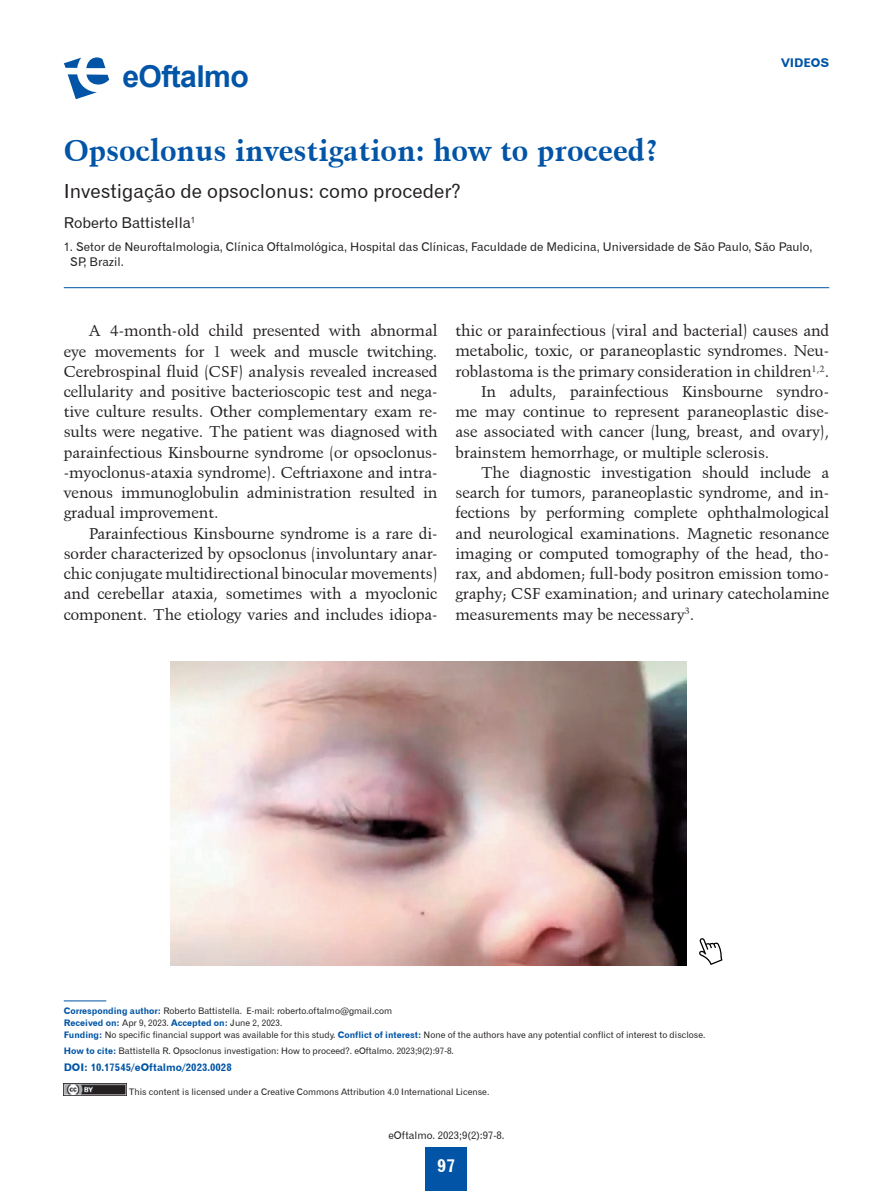
<style>
.page{position:relative;width:893px;height:1191px;background:#fff}
.page>*{position:absolute;margin:0;border:0;box-sizing:border-box;transform-origin:0 0}
.t1{font:700 30.15px "Arial";letter-spacing:-.02em;color:#0154a6}
.t2{font:700 30px "Kuenstler 480 BT";color:#0154a6}
.t3{font:19.5px "Gothic 720 BT Roman B";color:#231f20}
.t4{font:18px "Gothic 720 BT Bold B";color:#fff}
.t5{font:15.75px/20.2px "Kuenstler 480 BT";color:#231f20;text-align:justify}
.t6{font:15px "Gothic 720 BT Roman B";color:#231f20}
.t7{font:12px/15px "Gothic 720 BT Roman B";color:#231f20}
.t8{font:12px "Gothic 720 BT Bold B";color:#0154a6}
.t9{font:10.5px "Gothic 720 BT Bold B";color:#0154a6}
.t10{font:10.5px "Gothic 720 BT Roman B";color:#231f20}
.t11{font:9px/16.2px "Gothic 720 BT Roman B";color:#231f20}
.t12{font:9px "Gothic 720 BT Bold B";color:#0154a6}
.s1{font-family:"Gothic 720 BT Bold B";color:#0154a6}
.s2{font-family:"Gothic 720 BT Roman B";color:#231f20}
</style>
<div class="page">
<svg style="left:68px;top:74px;width:41px;height:25px"></svg>
<svg style="left:64px;top:57px;width:41px;height:11px"></svg>
<div style="left:426px;top:1147px;width:41px;height:44px;background:#0154a6"></div>
<img style="left:64px;top:1083px;width:63px;height:12px">
<hr style="left:64px;top:287px;width:765px;height:1px;background:#0154a6">
<hr style="left:64px;top:1000px;width:42px;height:1px;background:#0154a6">
<img style="left:170px;top:661px;width:517px;height:304px">
<svg style="left:699px;top:938px;width:23px;height:27px"></svg>
<h1 class="t1" style="left:122px;top:55px;width:128px">eOftalmo</h1>
<p class="t8" style="left:781px;top:55px;width:50px">VIDEOS</p>
<h2 class="t2" style="left:64px;top:132px;width:596px">Opsoclonus investigation: how to proceed?</h2>
<p class="t3" style="left:64px;top:179px;width:399px">Investigação de opsoclonus: como proceder?</p>
<p class="t6" style="left:64px;top:213px;width:133px">Roberto Battistella<sup>1</sup></p>
<p class="t7" style="left:70px;top:239px;width:744px;text-indent:-6px">1. Setor de Neuroftalmologia, Clínica Oftalmológica, Hospital das Clínicas, Faculdade de Medicina, Universidade de São Paulo, São Paulo,<br>SP, Brazil.</p>
<p class="t5" style="left:64px;top:320px;width:375px;text-indent:26px">A 4-month-old child presented with abnormal eye movements for 1 week and muscle twitching.<br>Cerebrospinal fluid (CSF) analysis revealed increased cellularity and positive bacterioscopic test and nega&shy;tive culture results. Other complementary exam re&shy;sults were negative. The patient was diagnosed with parainfectious Kinsbourne syndrome (or opsoclonus--myoclonus-ataxia syndrome). Ceftriaxone and intra&shy;venous immunoglobulin administration resulted in gradual improvement.</p>
<p class="t5" style="left:64px;top:523px;width:375px;text-indent:26px">Parainfectious Kinsbourne syndrome is a rare di&shy;sorder characterized by opsoclonus (involuntary anar&shy;chic conjugate multidirectional binocular movements) and cerebellar ataxia, sometimes with a myoclonic component. The etiology varies and includes idiopa-</p>
<p class="t5" style="left:455px;top:320px;width:375px">thic or parainfectious (viral and bacterial) causes and</p>
<p class="t5" style="left:455px;top:340px;width:375px">metabolic, toxic, or paraneoplastic syndromes. Neu-</p>
<p class="t5" style="left:455px;top:361px;width:375px">roblastoma is the primary consideration in children<sup>1,2</sup>.</p>
<p class="t5" style="left:481px;top:381px;width:350px">In adults, parainfectious Kinsbourne syndro-</p>
<p class="t5" style="left:455px;top:401px;width:375px">me may continue to represent paraneoplastic dise-</p>
<p class="t5" style="left:455px;top:421px;width:375px">ase associated with cancer (lung, breast, and ovary),</p>
<p class="t5" style="left:455px;top:442px;width:315px">brainstem hemorrhage, or multiple sclerosis.</p>
<p class="t5" style="left:481px;top:462px;width:350px">The diagnostic investigation should include a</p>
<p class="t5" style="left:455px;top:482px;width:375px">search for tumors, paraneoplastic syndrome, and in-</p>
<p class="t5" style="left:455px;top:502px;width:375px">fections by performing complete ophthalmological</p>
<p class="t5" style="left:455px;top:523px;width:375px">and neurological examinations. Magnetic resonance</p>
<p class="t5" style="left:455px;top:543px;width:375px">imaging or computed tomography of the head, tho-</p>
<p class="t5" style="left:455px;top:563px;width:375px">rax, and abdomen; full-body positron emission tomo-</p>
<p class="t5" style="left:455px;top:583px;width:375px">graphy; CSF examination; and urinary catecholamine</p>
<p class="t5" style="left:455px;top:603px;width:240px">measurements may be necessary<sup>3</sup>.</p>
<p class="t11" style="left:64px;top:1002px;width:330px"><span class="s1">Corresponding author:</span> Roberto Battistella. E-mail: roberto.oftalmo@gmail.com</p>
<p class="t12" style="left:64px;top:1017px;width:220px">Received on: <span class="s2">Apr 9, 2023.</span> Accepted on: <span class="s2">June 2, 2023.</span></p>
<p class="t11" style="left:64px;top:1026px;width:643px"><span class="s1">Funding:</span> No specific financial support was available for this study. <span class="s1">Conflict of interest:</span> None of the authors have any potential conflict of interest to disclose.<br><span class="s1">How to cite:</span> Battistella R. Opsoclonus investigation: How to proceed?. eOftalmo. 2023;9(2):97-8.</p>
<p class="t9" style="left:64px;top:1060px;width:169px">DOI: 10.17545/eOftalmo/2023.0028</p>
<p class="t11" style="left:129px;top:1084px;width:362px">This content is licensed under a Creative Commons Attribution 4.0 International License.</p>
<p class="t10" style="left:388px;top:1129px;width:118px">eOftalmo. 2023;9(2):97-8.</p>
<p class="t4" style="left:437px;top:1154px;width:20px">97</p>
</div>
